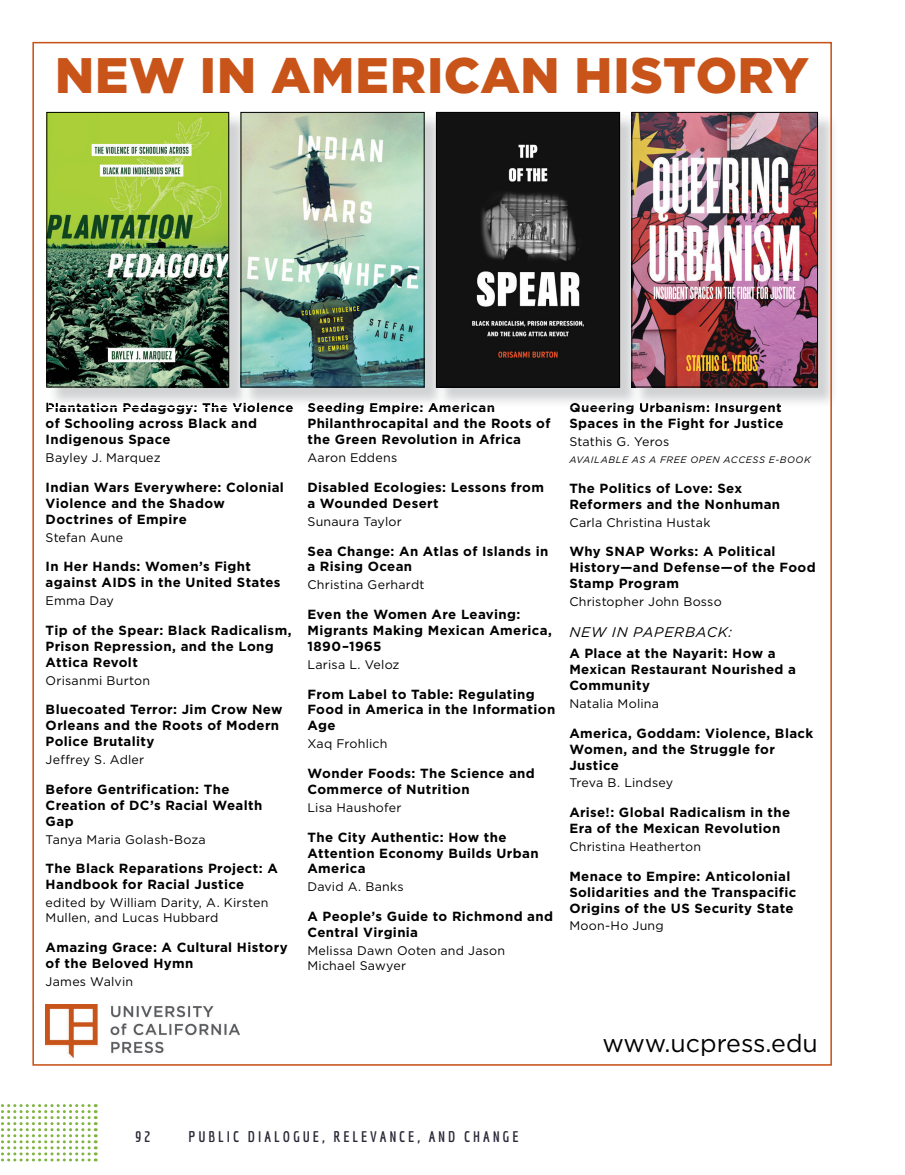
<style>
.page{position:relative;width:905px;height:1175px;background:#fff}
.page>*{position:absolute;margin:0;border:0;box-sizing:border-box;transform-origin:0 0}
.t1{font:900 49.8px "Gotham";letter-spacing:.015em;color:#c8541a}
.t2{font:24.9px "Gotham";color:#000}
.t3{font:700 15px "Economica";letter-spacing:.2em;color:#2b2838}
.t4{font:italic 13.95px "Gotham";letter-spacing:.055em;color:#000}
.t5{font:700 13.2px/15.9px "Gotham";letter-spacing:.03em;color:#000}
.t6{font:12.45px/15px "Gotham";letter-spacing:.015em;color:#000}
.t7{font:italic 9.3px "Gotham";letter-spacing:.065em;color:#000}
</style>
<div class="page">
<img style="left:49px;top:114px;width:194px;height:289px">
<img style="left:48px;top:114px;width:179px;height:271px">
<div style="left:46px;top:112px;width:183px;height:275px;border:1px solid #000"></div>
<img style="left:243px;top:114px;width:590px;height:293px">
<img style="left:308px;top:403px;width:130px;height:4px">
<img style="left:242px;top:114px;width:180px;height:271px">
<img style="left:444px;top:403px;width:51px;height:4px">
<img style="left:570px;top:403px;width:63px;height:4px">
<img style="left:438px;top:387px;width:6px;height:16px">
<svg style="left:438px;top:403px;width:6px;height:4px"></svg>
<img style="left:438px;top:114px;width:180px;height:271px">
<div style="left:436px;top:112px;width:184px;height:275px;border:1px solid #000"></div>
<img style="left:639px;top:403px;width:142px;height:4px">
<img style="left:633px;top:387px;width:6px;height:16px">
<svg style="left:633px;top:403px;width:6px;height:4px"></svg>
<img style="left:633px;top:114px;width:182px;height:271px">
<div style="left:631px;top:112px;width:186px;height:275px;border:1px solid #000"></div>
<svg style="left:95px;top:1104px;width:1px;height:57px"></svg>
<svg style="left:1px;top:1104px;width:88px;height:57px"></svg>
<img style="left:49px;top:403px;width:193px;height:4px">
<img style="left:249px;top:403px;width:44px;height:4px">
<svg style="left:243px;top:403px;width:6px;height:4px"></svg>
<img style="left:46px;top:1004px;width:194px;height:54px">
<p class="t1" style="left:55px;top:41px;width:755px">NEW IN AMERICAN HISTORY</p>
<p class="t5" style="left:46px;top:400px;width:451px">Plantation Pedagogy: The Violence Seeding Empire: American</p>
<p class="t5" style="left:569px;top:400px;width:214px">Queering Urbanism: Insurgent</p>
<p class="t5" style="left:46px;top:415px;width:213px">of Schooling across Black and<br>Indigenous Space</p>
<p class="t6" style="left:46px;top:450px;width:116px">Bayley J. Marquez</p>
<p class="t5" style="left:46px;top:479px;width:240px">Indian Wars Everywhere: Colonial<br>Violence and the Shadow<br>Doctrines of Empire</p>
<p class="t6" style="left:46px;top:529px;width:79px">Stefan Aune</p>
<p class="t5" style="left:46px;top:558px;width:236px">In Her Hands: Women’s Fight against AIDS in the United States</p>
<p class="t6" style="left:46px;top:593px;width:70px">Emma Day</p>
<p class="t5" style="left:46px;top:622px;width:247px">Tip of the Spear: Black Radicalism,<br>Prison Repression, and the Long<br>Attica Revolt</p>
<p class="t6" style="left:46px;top:672px;width:106px">Orisanmi Burton</p>
<p class="t5" style="left:46px;top:701px;width:238px">Bluecoated Terror: Jim Crow New<br>Orleans and the Roots of Modern<br>Police Brutality</p>
<p class="t6" style="left:46px;top:752px;width:100px">Jeffrey S. Adler</p>
<p class="t5" style="left:46px;top:781px;width:218px">Before Gentrification: The<br>Creation of DC’s Racial Wealth<br>Gap</p>
<p class="t6" style="left:46px;top:831px;width:161px">Tanya Maria Golash-Boza</p>
<p class="t5" style="left:46px;top:860px;width:234px">The Black Reparations Project: A<br>Handbook for Racial Justice</p>
<p class="t6" style="left:46px;top:895px;width:224px">edited by William Darity, A. Kirsten<br>Mullen, and Lucas Hubbard</p>
<p class="t5" style="left:46px;top:939px;width:243px">Amazing Grace: A Cultural History of the Beloved Hymn</p>
<p class="t6" style="left:46px;top:973px;width:89px">James Walvin</p>
<p class="t5" style="left:307px;top:415px;width:244px">Philanthrocapital and the Roots of the Green Revolution in Africa</p>
<p class="t6" style="left:307px;top:450px;width:91px">Aaron Eddens</p>
<p class="t5" style="left:307px;top:479px;width:238px">Disabled Ecologies: Lessons from a Wounded Desert</p>
<p class="t6" style="left:307px;top:513px;width:96px">Sunaura Taylor</p>
<p class="t5" style="left:307px;top:543px;width:242px">Sea Change: An Atlas of Islands in a Rising Ocean</p>
<p class="t6" style="left:307px;top:577px;width:118px">Christina Gerhardt</p>
<p class="t5" style="left:307px;top:606px;width:246px">Even the Women Are Leaving:<br>Migrants Making Mexican America,<br>1890–1965</p>
<p class="t6" style="left:307px;top:656px;width:93px">Larisa L. Veloz</p>
<p class="t5" style="left:307px;top:686px;width:249px">From Label to Table: Regulating<br>Food in America in the Information<br>Age</p>
<p class="t6" style="left:307px;top:736px;width:81px">Xaq Frohlich</p>
<p class="t5" style="left:307px;top:765px;width:229px">Wonder Foods: The Science and<br>Commerce of Nutrition</p>
<p class="t6" style="left:307px;top:799px;width:95px">Lisa Haushofer</p>
<p class="t5" style="left:307px;top:829px;width:233px">The City Authentic: How the<br>Attention Economy Builds Urban<br>America</p>
<p class="t6" style="left:307px;top:879px;width:98px">David A. Banks</p>
<p class="t5" style="left:307px;top:908px;width:247px">A People’s Guide to Richmond and<br>Central Virginia</p>
<p class="t6" style="left:307px;top:942px;width:199px">Melissa Dawn Ooten and Jason<br>Michael Sawyer</p>
<p class="t5" style="left:569px;top:415px;width:216px">Spaces in the Fight for Justice</p>
<p class="t6" style="left:569px;top:434px;width:101px">Stathis G. Yeros</p>
<p class="t7" style="left:569px;top:454px;width:243px">AVAILABLE AS A FREE OPEN ACCESS E-BOOK</p>
<p class="t5" style="left:569px;top:480px;width:212px">The Politics of Love: Sex<br>Reformers and the Nonhuman</p>
<p class="t6" style="left:569px;top:514px;width:143px">Carla Christina Hustak</p>
<p class="t5" style="left:569px;top:544px;width:248px">Why SNAP Works: A Political<br>History—and Defense—of the Food<br>Stamp Program</p>
<p class="t6" style="left:569px;top:594px;width:154px">Christopher John Bosso</p>
<p class="t4" style="left:569px;top:623px;width:164px">NEW IN PAPERBACK:</p>
<p class="t5" style="left:569px;top:645px;width:228px">A Place at the Nayarit: How a<br>Mexican Restaurant Nourished a<br>Community</p>
<p class="t6" style="left:569px;top:695px;width:91px">Natalia Molina</p>
<p class="t5" style="left:569px;top:725px;width:245px">America, Goddam: Violence, Black<br>Women, and the Struggle for<br>Justice</p>
<p class="t6" style="left:569px;top:775px;width:105px">Treva B. Lindsey</p>
<p class="t5" style="left:569px;top:804px;width:222px">Arise!: Global Radicalism in the<br>Era of the Mexican Revolution</p>
<p class="t6" style="left:569px;top:838px;width:133px">Christina Heatherton</p>
<p class="t5" style="left:569px;top:868px;width:228px">Menace to Empire: Anticolonial<br>Solidarities and the Transpacific<br>Origins of the US Security State</p>
<p class="t6" style="left:569px;top:918px;width:96px">Moon-Ho Jung</p>
<p class="t3" style="left:135px;top:1127px;width:17px">92</p>
<p class="t3" style="left:188px;top:1127px;width:331px">PUBLIC DIALOGUE, RELEVANCE, AND CHANGE</p>
<p class="t2" style="left:602px;top:1026px;width:217px">www.ucpress.edu</p>
</div>
